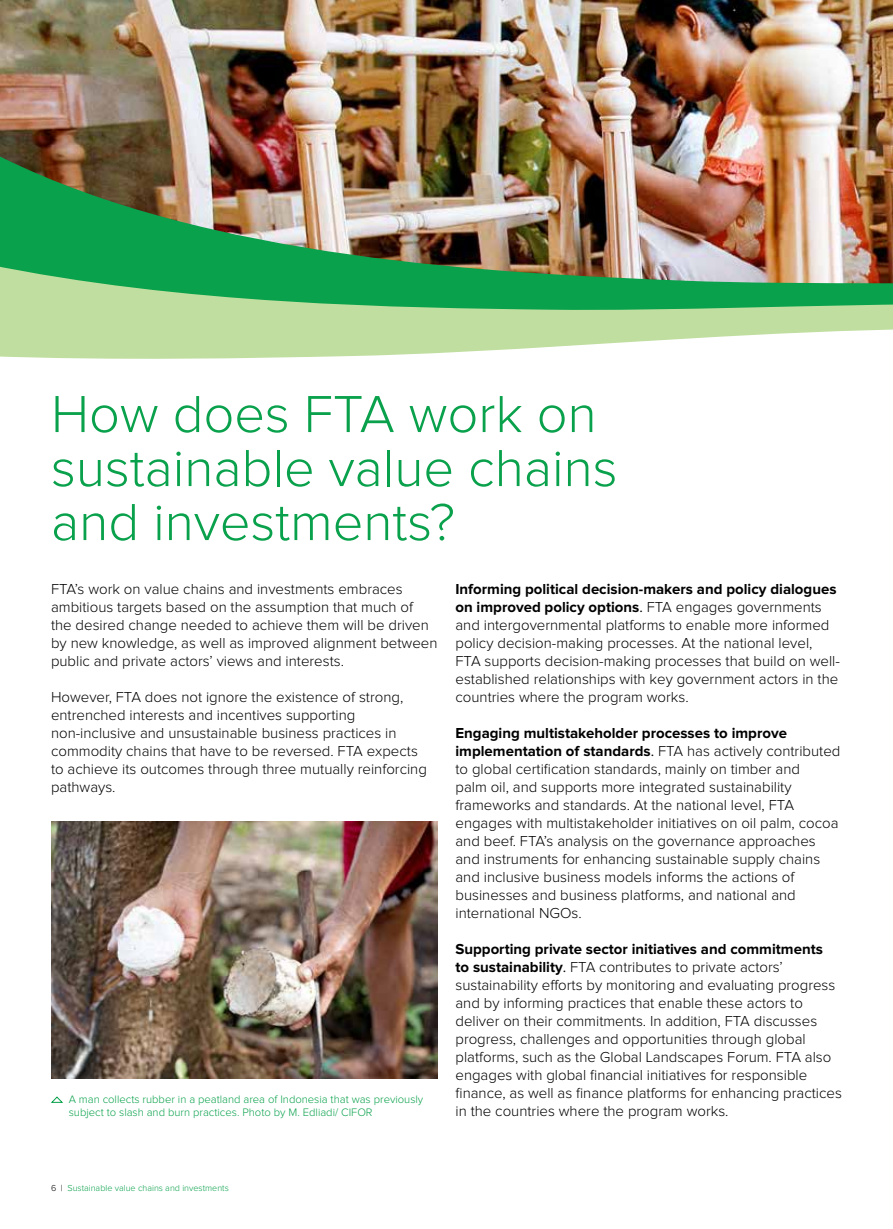
<style>
.page{position:relative;width:893px;height:1229px;background:#fff}
.page>*{position:absolute;margin:0;border:0;box-sizing:border-box;transform-origin:0 0}
.t1{font:300 54px/54px "Proxima Nova";color:#09a14b}
.t2{font:300 15px/18px "Proxima Nova";color:#000}
.t3{font:300 11.25px/13.5px "Proxima Nova";color:#09a14b}
.t4{font:300 9px "Proxima Nova";color:#09a14b}
.s1{font-weight:700}
.s2{font-weight:400}
.s3{color:#000}
</style>
<div class="page">
<svg style="left:0;top:283px;width:893px;height:76px;background:#9bd397"></svg>
<img style="left:0;top:0;width:893px;height:283px">
<img style="left:51px;top:822px;width:386px;height:256px">
<svg style="left:51px;top:1096px;width:12px;height:7px"></svg>
<h1 class="t1" style="left:51px;top:389px;width:568px">How does FTA work on sustainable value chains and investments?</h1>
<p class="t2" style="left:51px;top:581px;width:388px">FTA’s work on value chains and investments embraces ambitious targets based on the assumption that much of the desired change needed to achieve them will be driven by new knowledge, as well as improved alignment between public and private actors’ views and interests.</p>
<p class="t2" style="left:51px;top:689px;width:377px">However, FTA does not ignore the existence of strong, entrenched interests and incentives supporting non-inclusive and unsustainable business practices in commodity chains that have to be reversed. FTA expects to achieve its outcomes through three mutually reinforcing pathways.</p>
<p class="t3" style="left:69px;top:1093px;width:356px">A man collects rubber in a peatland area of Indonesia that was previously subject to slash and burn practices. Photo by M. Edliadi/ CIFOR</p>
<p class="t2" style="left:455px;top:581px;width:386px"><span class="s1">Informing political decision-makers and policy dialogues on improved policy options</span><span class="s2">.</span> FTA engages governments and intergovernmental platforms to enable more informed policy decision-making processes. At the national level, FTA supports decision-making processes that build on well&shy;established relationships with key government actors in the countries where the program works.</p>
<p class="t2" style="left:455px;top:725px;width:386px"><span class="s1">Engaging multistakeholder processes to improve implementation of standards</span><span class="s2">.</span> FTA has actively contributed to global certification standards, mainly on timber and<br>palm oil, and supports more integrated sustainability frameworks and standards. At the national level, FTA engages with multistakeholder initiatives on oil palm, cocoa and beef. FTA’s analysis on the governance approaches and instruments for enhancing sustainable supply chains and inclusive business models informs the actions of businesses and business platforms, and national and international NGOs.</p>
<p class="t2" style="left:455px;top:941px;width:388px"><span class="s1">Supporting private sector initiatives and commitments<br>to sustainability</span><span class="s2">.</span> FTA contributes to private actors’ sustainability efforts by monitoring and evaluating progress and by informing practices that enable these actors to deliver on their commitments. In addition, FTA discusses progress, challenges and opportunities through global platforms, such as the Global Landscapes Forum. FTA also engages with global financial initiatives for responsible finance, as well as finance platforms for enhancing practices in the countries where the program works.</p>
<p class="t4" style="left:51px;top:1183px;width:179px"><span class="s3">6 |</span> Sustainable value chains and investments</p>
</div>
